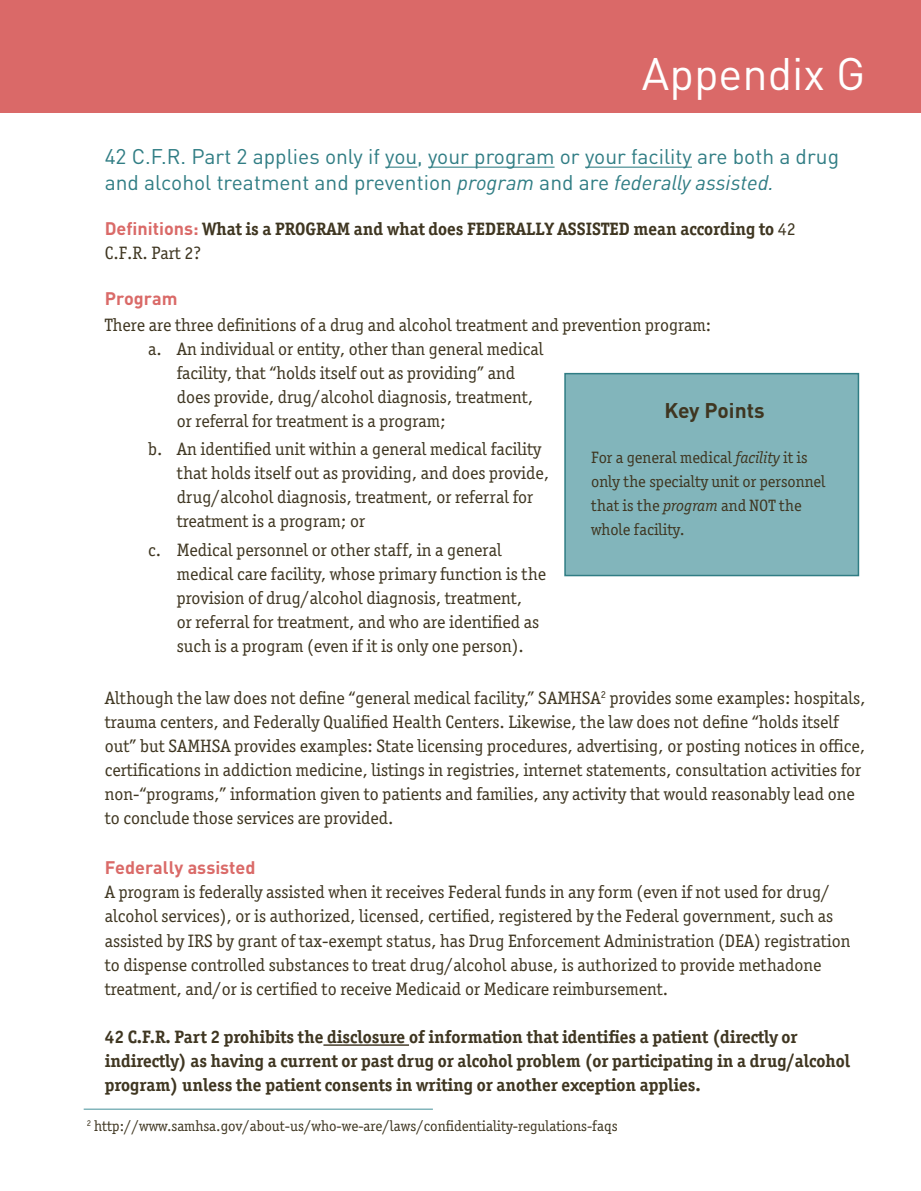
<style>
.page{position:relative;width:921px;height:1191px;background:#fff}
.page>*{position:absolute;margin:0;border:0;box-sizing:border-box;transform-origin:0 0}
.t1{font:45px "DIN Pro";color:#fff}
.t2{font:21px/25.5px "DIN Pro";color:#307d84}
.t3{font:700 21px "DIN Pro";letter-spacing:-.005em;color:#3f3621}
.t4{font:18px/24px "Officina Ser ITC Std";color:#3f3621}
.t5{font:700 18px/24px "Officina Ser ITC Std";color:#3f3621}
.t6{font:700 18px "DIN Pro";color:#da6a68}
.t7{font:16.5px/24px "Officina Ser ITC Std";color:#3f3621}
.t8{font:15px "Officina Ser ITC Std";color:#3f3621}
.s1{font-style:italic}
.s2{font-family:"DIN Pro";color:#da6a68}
.s3{font-weight:400}
.s4{font-family:"DIN Pro";font-weight:700;color:#da6a68}
</style>
<div class="page">
<div style="left:0;top:0;width:921px;height:112px;background:#da6968"></div>
<hr style="left:84px;top:1108px;width:349px;height:2px;background:#82b5bb">
<hr style="left:385px;top:167px;width:32px;height:1px;background:#307d84">
<hr style="left:428px;top:167px;width:127px;height:1px;background:#307d84">
<hr style="left:585px;top:167px;width:107px;height:1px;background:#307d84">
<hr style="left:323px;top:1044px;width:86px;height:2px;background:#3f3621">
<div style="left:565px;top:374px;width:293px;height:202px;background:#82b5bb"></div>
<div style="left:564px;top:373px;width:295px;height:203px;border:2px solid #307d84"></div>
<p class="t1" style="left:642px;top:38px;width:225px">Appendix G</p>
<p class="t2" style="left:105px;top:142px;width:736px">42 C.F.R. Part 2 applies only if you, your program or your facility are both a drug and alcohol treatment and prevention <span class="s1">program</span> and are <span class="s1">federally assisted.</span></p>
<p class="t5" style="left:105px;top:217px;width:693px"><span class="s2">Definitions:</span> What is a PROGRAM and what does FEDERALLY ASSISTED mean according to <span class="s3">42<br>C.F.R. Part 2?</span></p>
<p class="t6" style="left:105px;top:284px;width:74px">Program</p>
<p class="t4" style="left:105px;top:313px;width:608px">There are three definitions of a drug and alcohol treatment and prevention program:</p>
<p class="t4" style="left:148px;top:337px;width:397px">a. An individual or entity, other than general medical</p>
<p class="t4" style="left:177px;top:361px;width:340px">facility, that “holds itself out as providing” and</p>
<p class="t4" style="left:177px;top:385px;width:358px">does provide, drug/alcohol diagnosis, treatment,</p>
<p class="t4" style="left:177px;top:409px;width:270px">or referral for treatment is a program;</p>
<p class="t4" style="left:177px;top:437px;width:374px;text-indent:-28px">b. An identified unit within a general medical facility that holds itself out as providing, and does provide, drug/alcohol diagnosis, treatment, or referral for treatment is a program; or</p>
<p class="t4" style="left:177px;top:538px;width:371px;text-indent:-28px">c. Medical personnel or other staff, in a general medical care facility, whose primary function is the provision of drug/alcohol diagnosis, treatment,<br>or referral for treatment, and who are identified as such is a program (even if it is only one person).</p>
<p class="t4" style="left:105px;top:686px;width:762px">Although the law does not define “general medical facility,” SAMHSA<sup>2</sup> provides some examples: hospitals, trauma centers, and Federally Qualified Health Centers. Likewise, the law does not define “holds itself out” but SAMHSA provides examples: State licensing procedures, advertising, or posting notices in office, certifications in addiction medicine, listings in registries, internet statements, consultation activities for non-“programs,” information given to patients and families, any activity that would reasonably lead one to conclude those services are provided.</p>
<p class="t4" style="left:105px;top:856px;width:747px"><span class="s4">Federally assisted<br></span>A program is federally assisted when it receives Federal funds in any form (even if not used for drug/ alcohol services), or is authorized, licensed, certified, registered by the Federal government, such as assisted by IRS by grant of tax-exempt status, has Drug Enforcement Administration (DEA) registration to dispense controlled substances to treat drug/alcohol abuse, is authorized to provide methadone treatment, and/or is certified to receive Medicaid or Medicare reimbursement.</p>
<p class="t5" style="left:105px;top:1025px;width:747px">42 C.F.R. Part 2 prohibits the disclosure of information that identifies a patient (directly or indirectly) as having a current or past drug or alcohol problem (or participating in a drug/alcohol program) unless the patient consents in writing or another exception applies.</p>
<p class="t3" style="left:664px;top:393px;width:102px">Key Points</p>
<p class="t7" style="left:591px;top:446px;width:236px">For a general medical <span class="s1">facility</span> it is only the specialty unit or personnel that is the <span class="s1">program</span> and NOT the whole facility.</p>
<p class="t8" style="left:87px;top:1117px;width:532px"><sup>2</sup> http://www.samhsa.gov/about-us/who-we-are/laws/confidentiality-regulations-faqs</p>
</div>
